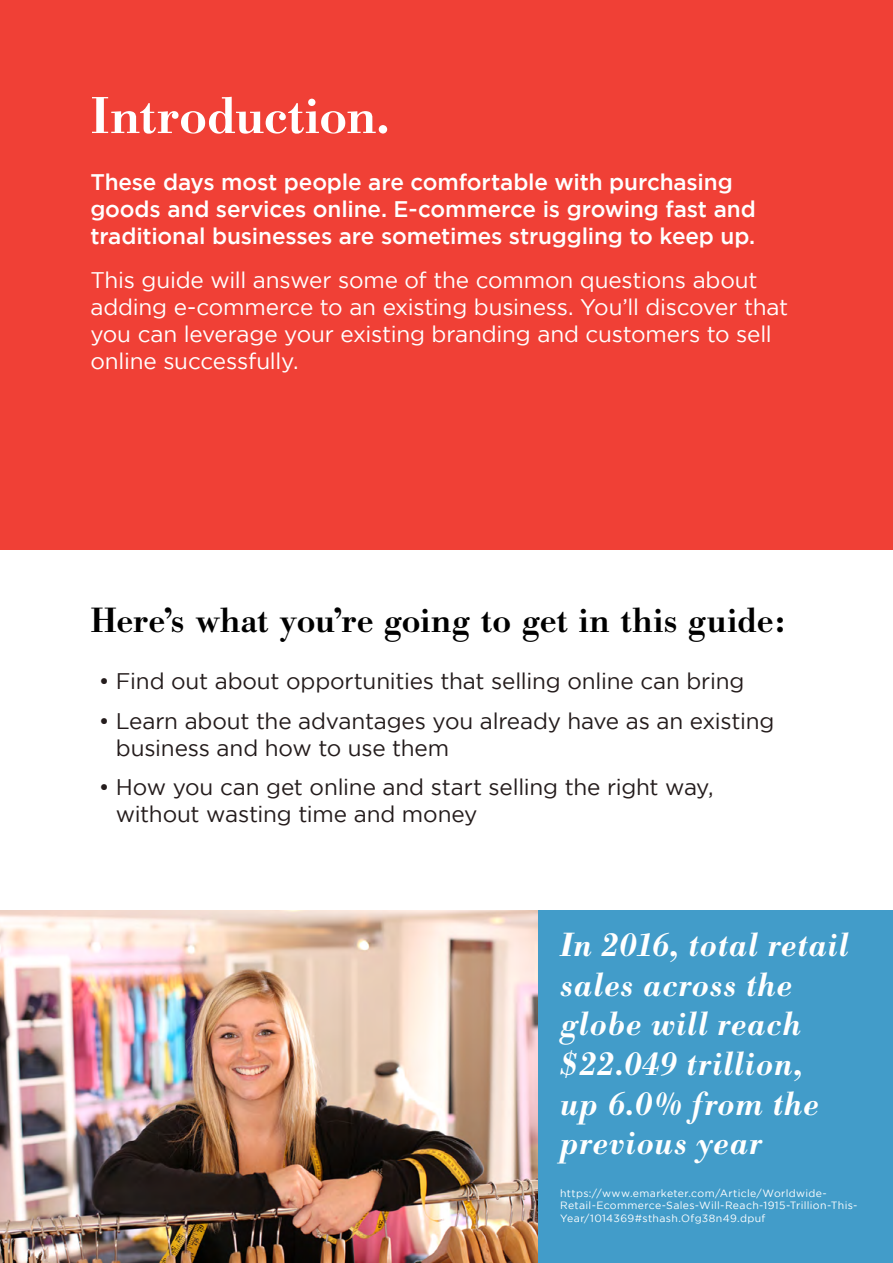
<style>
.page{position:relative;width:893px;height:1263px;background:#fff}
.page>*{position:absolute;margin:0;border:0;box-sizing:border-box;transform-origin:0 0}
.t1{font:500 51px "Bodoni BE";letter-spacing:.005em;color:#fff}
.t2{font:500 34.5px "Bodoni BE";letter-spacing:.005em;color:#000}
.t3{font:italic 500 33px/39.6px "Bodoni BE";letter-spacing:.015em;color:#fff}
.t4{font:22.5px/27px "Gotham";letter-spacing:-.01em;color:#241c1c}
.t5{font:22.5px/27px "Gotham";letter-spacing:-.01em;color:#fff}
.t6{font:500 22.5px/27px "Gotham";letter-spacing:-.01em;color:#fff}
.t7{font:10.5px/12.6px "Gotham";letter-spacing:.03em;color:#fff}
</style>
<div class="page">
<div style="left:0;top:0;width:893px;height:550px;background:#f04036"></div>
<img style="left:0;top:910px;width:539px;height:353px">
<div style="left:539px;top:910px;width:354px;height:353px;background:#429cc9"></div>
<h1 class="t1" style="left:90px;top:86px;width:300px">Introduction.</h1>
<p class="t6" style="left:90px;top:168px;width:667px">These days most people are comfortable with purchasing goods and services online. E-commerce is growing fast and traditional businesses are sometimes struggling to keep up.</p>
<p class="t5" style="left:90px;top:266px;width:699px">This guide will answer some of the common questions about adding e-commerce to an existing business. You’ll discover that you can leverage your existing branding and customers to sell online successfully.</p>
<h2 class="t2" style="left:90px;top:600px;width:695px">Here’s what you’re going to get in this guide:</h2>
<p class="t4" style="left:99px;top:667px;width:647px">• Find out about opportunities that selling online can bring</p>
<p class="t4" style="left:116px;top:707px;width:660px;text-indent:-17px">• Learn about the advantages you already have as an existing business and how to use them</p>
<p class="t4" style="left:116px;top:774px;width:599px;text-indent:-17px">• How you can get online and start selling the right way, without wasting time and money</p>
<h3 class="t3" style="left:560px;top:926px;width:290px">In 2016, total retail sales across the globe will reach $22.049 trillion, up 6.0% from the previous year</h3>
<p class="t7" style="left:560px;top:1186px;width:299px">https://www.emarketer.com/Article/Worldwide-<br>Retail-Ecommerce-Sales-Will-Reach-1915-Trillion-This-<br>Year/1014369#sthash.Ofg38n49.dpuf</p>
</div>
